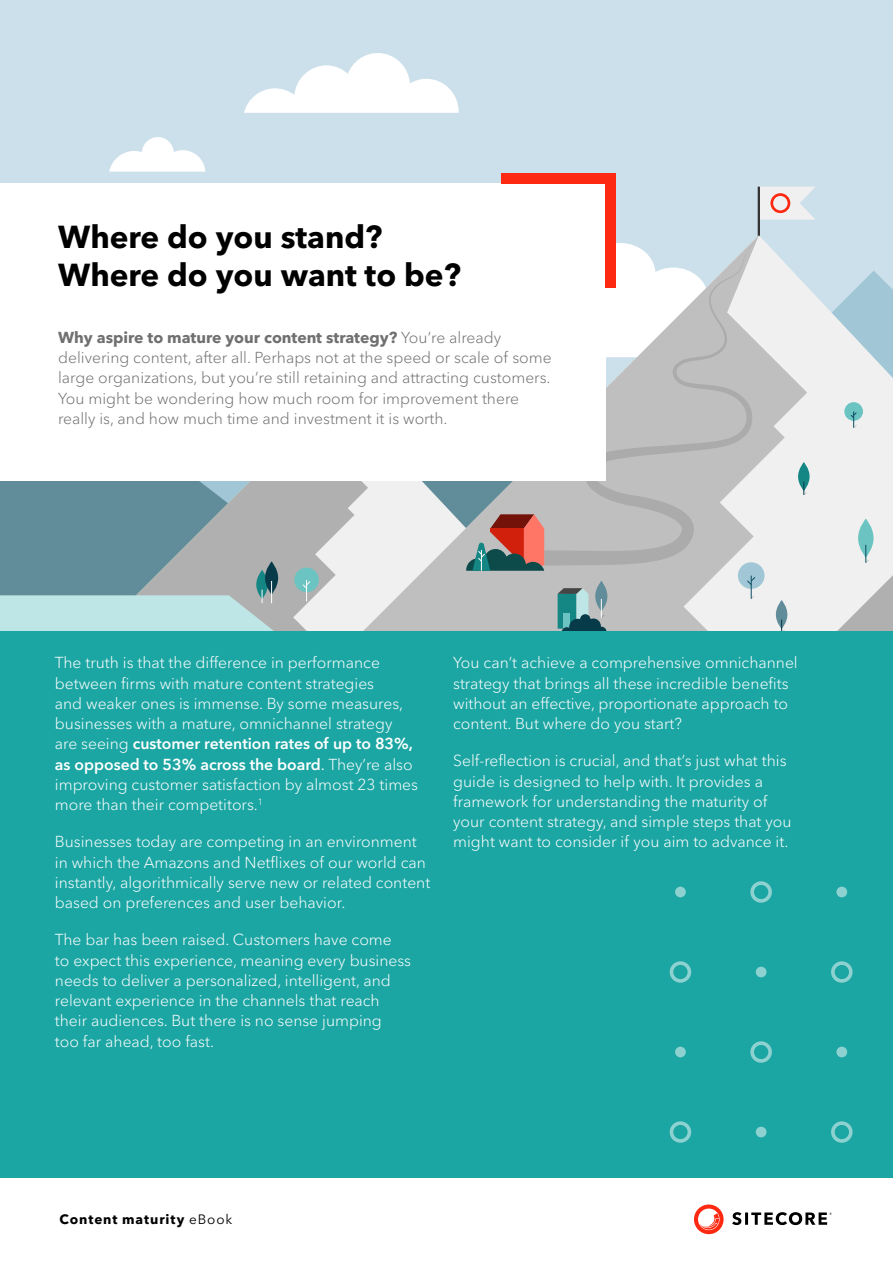
<style>
.page{position:relative;width:893px;height:1263px;background:#fff}
.page>*{position:absolute;margin:0;border:0;box-sizing:border-box;transform-origin:0 0}
.t1{font:700 31.5px/37.5px "Avenir Next LT Pro";color:#000}
.t2{font:300 15.75px/20.2px "Avenir Next LT Pro";color:#fff}
.t3{font:300 15.75px/20.2px "Avenir Next LT Pro";color:#707070}
.t4{font:700 13.5px "Avenir Next LT Pro";letter-spacing:.065em;color:#000}
.s1{font-weight:700}
.s2{font-weight:600}
.s3{font-weight:400}
</style>
<div class="page">
<div style="left:0;top:0;width:893px;height:635px;background:#cce0eb"></div>
<svg style="left:244px;top:53px;width:215px;height:60px"></svg>
<svg style="left:109px;top:137px;width:96px;height:35px"></svg>
<div style="left:0;top:481px;width:128px;height:99px;background:#618c99"></div>
<hr style="left:758px;top:187px;width:2px;height:69px;background:#333">
<svg style="left:760px;top:187px;width:55px;height:33px;background:#ebdddd"></svg>
<svg style="left:128px;top:481px;width:231px;height:99px;background:#9dabaf"></svg>
<div style="left:807px;top:503px;width:86px;height:129px;background:#f0f0f0"></div>
<svg style="left:359px;top:235px;width:448px;height:397px;background:#cfd3d4"></svg>
<svg style="left:833px;top:575px;width:60px;height:57px;background:#cfd1d1"></svg>
<svg style="left:858px;top:519px;width:15px;height:38px"></svg>
<svg style="left:865px;top:545px;width:4px;height:18px"></svg>
<svg style="left:776px;top:600px;width:11px;height:29px"></svg>
<svg style="left:781px;top:620px;width:4px;height:12px"></svg>
<div style="left:738px;top:562px;width:26px;height:27px;background:#a1c7d6;border-radius:50%"></div>
<svg style="left:746px;top:576px;width:10px;height:23px"></svg>
<svg style="left:767px;top:271px;width:126px;height:232px;background:#dee5e7"></svg>
<svg style="left:256px;top:570px;width:12px;height:29px"></svg>
<svg style="left:265px;top:561px;width:13px;height:33px"></svg>
<svg style="left:544px;top:235px;width:215px;height:331px;background:#c9cbcc"></svg>
<svg style="left:595px;top:581px;width:12px;height:30px"></svg>
<svg style="left:466px;top:514px;width:78px;height:60px;background:#98716b"></svg>
<div style="left:294px;top:568px;width:25px;height:24px;background:#6bc4c2;border-radius:50%"></div>
<svg style="left:0;top:580px;width:379px;height:52px"></svg>
<svg style="left:558px;top:588px;width:49px;height:44px;background:#5e9296"></svg>
<div style="left:0;top:632px;width:893px;height:546px;background:#1ca6a3"></div>
<div style="left:0;top:184px;width:605px;height:297px;background:#fff"></div>
<div style="left:605px;top:173px;width:11px;height:115px;background:#fe2911"></div>
<div style="left:501px;top:173px;width:115px;height:11px;background:#fe2911"></div>
<div style="left:756px;top:967px;width:10px;height:10px;background:#8dd2d0;border-radius:50%"></div>
<div style="left:836px;top:887px;width:11px;height:10px;background:#8dd2d0;border-radius:50%"></div>
<div style="left:675px;top:887px;width:11px;height:10px;background:#8dd2d0;border-radius:50%"></div>
<div style="left:836px;top:1047px;width:11px;height:10px;background:#8dd2d0;border-radius:50%"></div>
<div style="left:675px;top:1047px;width:11px;height:10px;background:#8dd2d0;border-radius:50%"></div>
<svg style="left:750px;top:881px;width:22px;height:22px"></svg>
<svg style="left:750px;top:1041px;width:22px;height:22px"></svg>
<svg style="left:831px;top:961px;width:22px;height:22px"></svg>
<svg style="left:670px;top:961px;width:21px;height:22px"></svg>
<div style="left:756px;top:1127px;width:10px;height:10px;background:#8dd2d0;border-radius:50%"></div>
<svg style="left:831px;top:1121px;width:22px;height:22px"></svg>
<svg style="left:670px;top:1121px;width:21px;height:22px"></svg>
<svg style="left:694px;top:1204px;width:30px;height:30px"></svg>
<svg style="left:732px;top:1212px;width:100px;height:13px"></svg>
<h1 class="t1" style="left:58px;top:218px;width:404px">Where do you stand?<br>Where do you want to be?</h1>
<p class="t3" style="left:58px;top:327px;width:495px"><span class="s1">Why aspire to mature your content strategy?</span> You’re already delivering content, after all. Perhaps not at the speed or scale of some large organizations, but you’re still retaining and attracting customers.<br>You might be wondering how much room for improvement there really is, and how much time and investment it is worth.</p>
<p class="t2" style="left:55px;top:653px;width:365px">The truth is that the difference in performance between firms with mature content strategies<br>and weaker ones is immense. By some measures, businesses with a mature, omnichannel strategy are seeing <span class="s2">customer retention rates of up to 83%, as opposed to 53% across the board</span><span class="s3">.</span> They’re also improving customer satisfaction by almost 23 times more than their competitors.<sup>1</sup></p>
<p class="t2" style="left:55px;top:832px;width:377px">Businesses today are competing in an environment in which the Amazons and Netflixes of our world can instantly, algorithmically serve new or related content based on preferences and user behavior.</p>
<p class="t2" style="left:55px;top:930px;width:358px">The bar has been raised. Customers have come<br>to expect this experience, meaning every business needs to deliver a personalized, intelligent, and relevant experience in the channels that reach their audiences. But there is no sense jumping<br>too far ahead, too fast.</p>
<p class="t2" style="left:453px;top:653px;width:346px">You can’t achieve a comprehensive omnichannel strategy that brings all these incredible benefits without an effective, proportionate approach to content. But where do you start?</p>
<p class="t2" style="left:453px;top:751px;width:340px">Self-reflection is crucial, and that’s just what this guide is designed to help with. It provides a framework for understanding the maturity of your content strategy, and simple steps that you might want to consider if you aim to advance it.</p>
<p class="t4" style="left:60px;top:1211px;width:174px">Content maturity <span class="s3">eBook</span></p>
</div>
